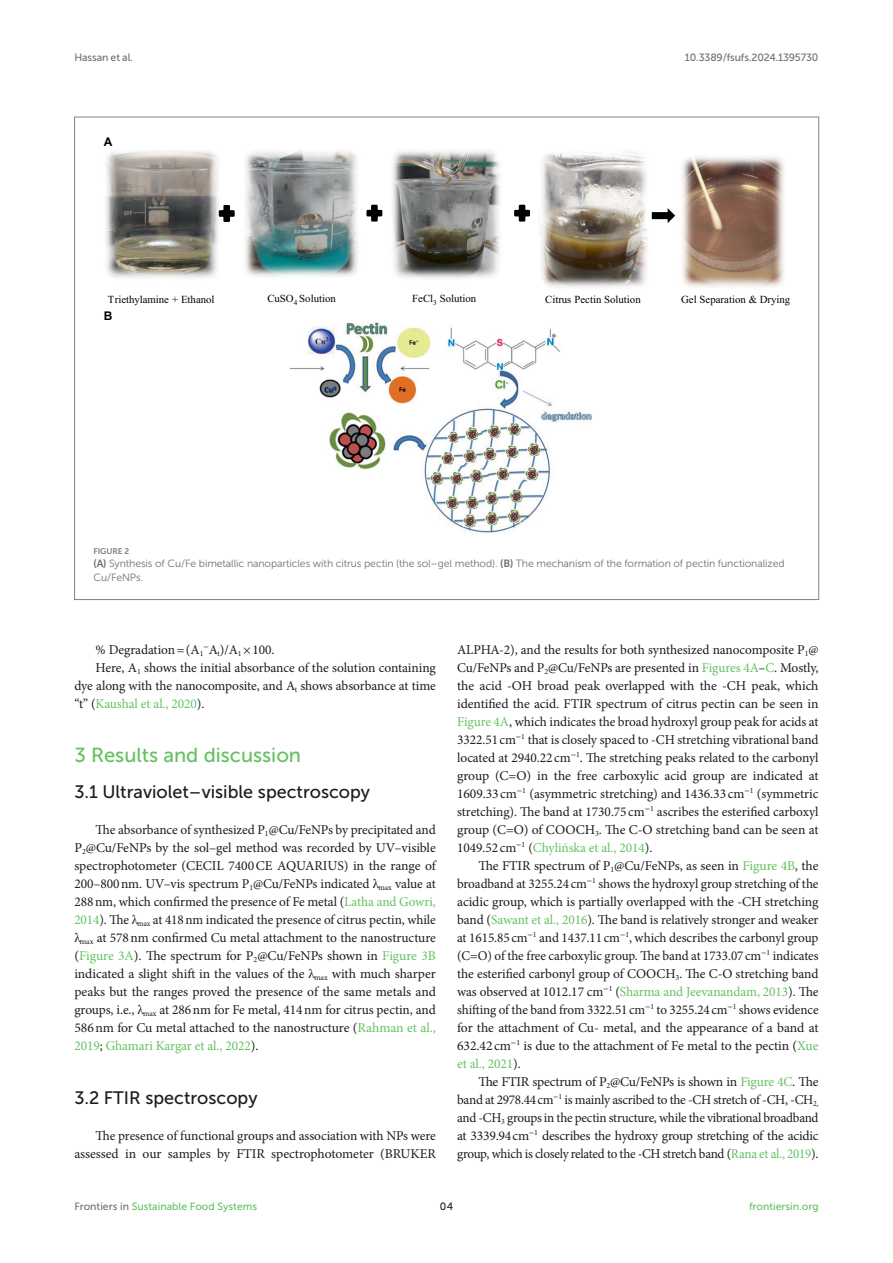
<style>
.page{position:relative;width:893px;height:1263px;background:#fff}
.page>*{position:absolute;margin:0;border:0;box-sizing:border-box;transform-origin:0 0}
.HEAD_1{font:20.25px "Museo Sans 500";color:#65c161}
.HEAD_2_after_HEAD_1{font:18px "Museo Sans 500";color:#1b1c1b}
.HEAD_2{font:18px "Museo Sans 500";color:#1b1c1b}
.TEXT_FLUSH{font:13.5px/18px "Minion Pro";letter-spacing:-.005em;color:#1b1c1b;text-align:justify}
.TEXT{font:13.5px/18px "Minion Pro";letter-spacing:-.01em;color:#1b1c1b;text-align:justify}
.t1{font:700 12px "Arial";color:#000}
.t2{font:10.8px "Times New Roman";color:#000}
.FIG_LEG{font:10.5px/13.5px "Museo Sans 300";letter-spacing:-.01em;color:#706f70}
.t3{font:10.5px "Museo Sans 500";color:#65c161}
.t4{font:10.5px "Museo Sans 500";letter-spacing:-.015em;color:#706f70}
.t5{font:10.5px "Museo Sans 500";color:#1b1c1b}
.FIG_HD{font:8.25px "Museo Sans 700";letter-spacing:-.01em;color:#7e7f7f}
.s1{font-family:"Museo Sans 700"}
.s2{color:#65c161}
.s3{font-family:"STIX General"}
.s4{color:#706f70}
</style>
<div class="page">
<img style="left:105px;top:150px;width:679px;height:137px">
<svg style="left:218px;top:204px;width:18px;height:19px"></svg>
<svg style="left:365px;top:204px;width:18px;height:19px"></svg>
<svg style="left:513px;top:204px;width:18px;height:19px"></svg>
<svg style="left:651px;top:205px;width:26px;height:21px"></svg>
<img style="left:289px;top:322px;width:303px;height:211px">
<p class="t4" style="left:74px;top:51px;width:60px">Hassan et al.</p>
<p class="t4" style="left:685px;top:51px;width:135px">10.3389/fsufs.2024.1395730</p>
<p class="t1" style="left:104px;top:134px;width:10px">A</p>
<p class="t2" style="left:108px;top:292px;width:108px">Triethylamine + Ethanol</p>
<p class="t1" style="left:104px;top:308px;width:10px">B</p>
<p class="t2" style="left:267px;top:292px;width:70px">CuSO<sub>4</sub> Solution</p>
<p class="t2" style="left:412px;top:292px;width:66px">FeCl<sub>3</sub> Solution</p>
<p class="t2" style="left:545px;top:292px;width:97px">Citrus Pectin Solution</p>
<p class="t2" style="left:681px;top:292px;width:111px">Gel Separation &amp; Drying</p>
<p class="FIG_HD" style="left:94px;top:546px;width:37px">FIGURE 2</p>
<p class="FIG_LEG" style="left:94px;top:557px;width:693px"><span class="s1">(A)</span> Synthesis of Cu/Fe bimetallic nanoparticles with citrus pectin (the sol–gel method). <span class="s1">(B)</span> The mechanism of the formation of pectin functionalized<br>Cu/FeNPs.</p>
<p class="TEXT" style="left:96px;top:641px;width:180px">% Degradation=(A<sub>1</sub><sup>−</sup>A<sub>t</sub>)/A<sub>1</sub> ×100.</p>
<p class="TEXT" style="left:74px;top:659px;width:363px;text-indent:21px">Here, A<sub>1</sub> shows the initial absorbance of the solution containing dye along with the nanocomposite, and A<sub>t</sub> shows absorbance at time “t” (<span class="s2">Kaushal et al., 2020</span>).</p>
<p class="HEAD_1" style="left:74px;top:744px;width:228px">3 Results and discussion</p>
<p class="HEAD_2_after_HEAD_1" style="left:74px;top:782px;width:297px">3.1 Ultraviolet–visible spectroscopy</p>
<p class="TEXT_FLUSH" style="left:74px;top:821px;width:363px;text-indent:21px">The absorbance of synthesized P<sub>1</sub>@Cu/FeNPs by precipitated and P<sub>2</sub>@Cu/FeNPs by the sol–gel method was recorded by UV–visible spectrophotometer (CECIL 7400CE AQUARIUS) in the range of 200–800nm. UV–vis spectrum P<sub>1</sub>@Cu/FeNPs indicated <span class="s3">λ</span><sub>max</sub> value at 288nm, which confirmed the presence of Fe metal (<span class="s2">Latha and Gowri, 2014</span>). The <span class="s3">λ</span><sub>max</sub> at 418nm indicated the presence of citrus pectin, while <span class="s3">λ</span><sub>max</sub> at 578nm confirmed Cu metal attachment to the nanostructure (<span class="s2">Figure 3A</span>). The spectrum for P<sub>2</sub>@Cu/FeNPs shown in <span class="s2">Figure 3B </span>indicated a slight shift in the values of the <span class="s3">λ</span><sub>max</sub> with much sharper peaks but the ranges proved the presence of the same metals and groups, i.e., <span class="s3">λ</span><sub>max</sub> at 286nm for Fe metal, 414nm for citrus pectin, and 586nm for Cu metal attached to the nanostructure (<span class="s2">Rahman et al., 2019</span>; <span class="s2">Ghamari Kargar et al., 2022</span>).</p>
<p class="HEAD_2" style="left:74px;top:1088px;width:185px">3.2 FTIR spectroscopy</p>
<p class="TEXT_FLUSH" style="left:74px;top:1127px;width:363px;text-align:right">The presence of functional groups and association with NPs were assessed in our samples by FTIR spectrophotometer (BRUKER</p>
<p class="TEXT_FLUSH" style="left:457px;top:641px;width:363px">ALPHA-2), and the results for both synthesized nanocomposite P<sub>1</sub>@ Cu/FeNPs and P<sub>2</sub>@Cu/FeNPs are presented in <span class="s2">Figures 4A</span>–<span class="s2">C</span>. Mostly, the acid -OH broad peak overlapped with the -CH peak, which identified the acid. FTIR spectrum of citrus pectin can be seen in <span class="s2">Figure 4A</span>, which indicates the broad hydroxyl group peak for acids at 3322.51cm<sup>−</sup><sup>1</sup> that is closely spaced to -CH stretching vibrational band located at 2940.22cm<sup>−</sup><sup>1</sup>. The stretching peaks related to the carbonyl group (C=O) in the free carboxylic acid group are indicated at 1609.33cm<sup>−</sup><sup>1</sup> (asymmetric stretching) and 1436.33cm<sup>−</sup><sup>1</sup> (symmetric stretching). The band at 1730.75cm<sup>−</sup><sup>1</sup> ascribes the esterified carboxyl group (C=O) of COOCH<sub>3</sub>. The C-O stretching band can be seen at 1049.52cm<sup>−</sup><sup>1</sup> (<span class="s2">Chylińska et al., 2014</span>).</p>
<p class="TEXT" style="left:457px;top:857px;width:363px;text-indent:21px">The FTIR spectrum of P<sub>1</sub>@Cu/FeNPs, as seen in <span class="s2">Figure 4B</span>, the broadband at 3255.24cm<sup>−</sup><sup>1</sup> shows the hydroxyl group stretching of the acidic group, which is partially overlapped with the -CH stretching band (<span class="s2">Sawant et al., 2016</span>). The band is relatively stronger and weaker at 1615.85cm<sup>−</sup><sup>1</sup> and 1437.11cm<sup>−</sup><sup>1</sup>, which describes the carbonyl group (C=O) of the free carboxylic group. The band at 1733.07cm<sup>−</sup><sup>1</sup> indicates the esterified carbonyl group of COOCH<sub>3</sub>. The C-O stretching band was observed at 1012.17 cm<sup>−</sup><sup>1</sup> (<span class="s2">Sharma and Jeevanandam, 2013</span>). The shifting of the band from 3322.51cm<sup>−</sup><sup>1</sup> to 3255.24cm<sup>−</sup><sup>1</sup> shows evidence for the attachment of Cu- metal, and the appearance of a band at 632.42cm<sup>−</sup><sup>1</sup> is due to the attachment of Fe metal to the pectin (<span class="s2">Xue et al., 2021</span>).</p>
<p class="TEXT" style="left:457px;top:1073px;width:363px;text-indent:21px">The FTIR spectrum of P<sub>2</sub>@Cu/FeNPs is shown in <span class="s2">Figure 4C</span>. The band at 2978.44cm<sup>−</sup><sup>1</sup> is mainly ascribed to the -CH stretch of -CH, -CH<sub>2, </sub>and -CH<sub>3</sub> groups in the pectin structure, while the vibrational broadband at 3339.94cm<sup>−</sup><sup>1</sup> describes the hydroxy group stretching of the acidic group, which is closely related to the -CH stretch band (<span class="s2">Rana et al., 2019</span>).</p>
<p class="t3" style="left:74px;top:1200px;width:184px"><span class="s4">Frontiers in</span> Sustainable Food Systems</p>
<p class="t5" style="left:440px;top:1200px;width:15px">04</p>
<p class="t3" style="left:749px;top:1200px;width:71px">frontiersin.org</p>
</div>
